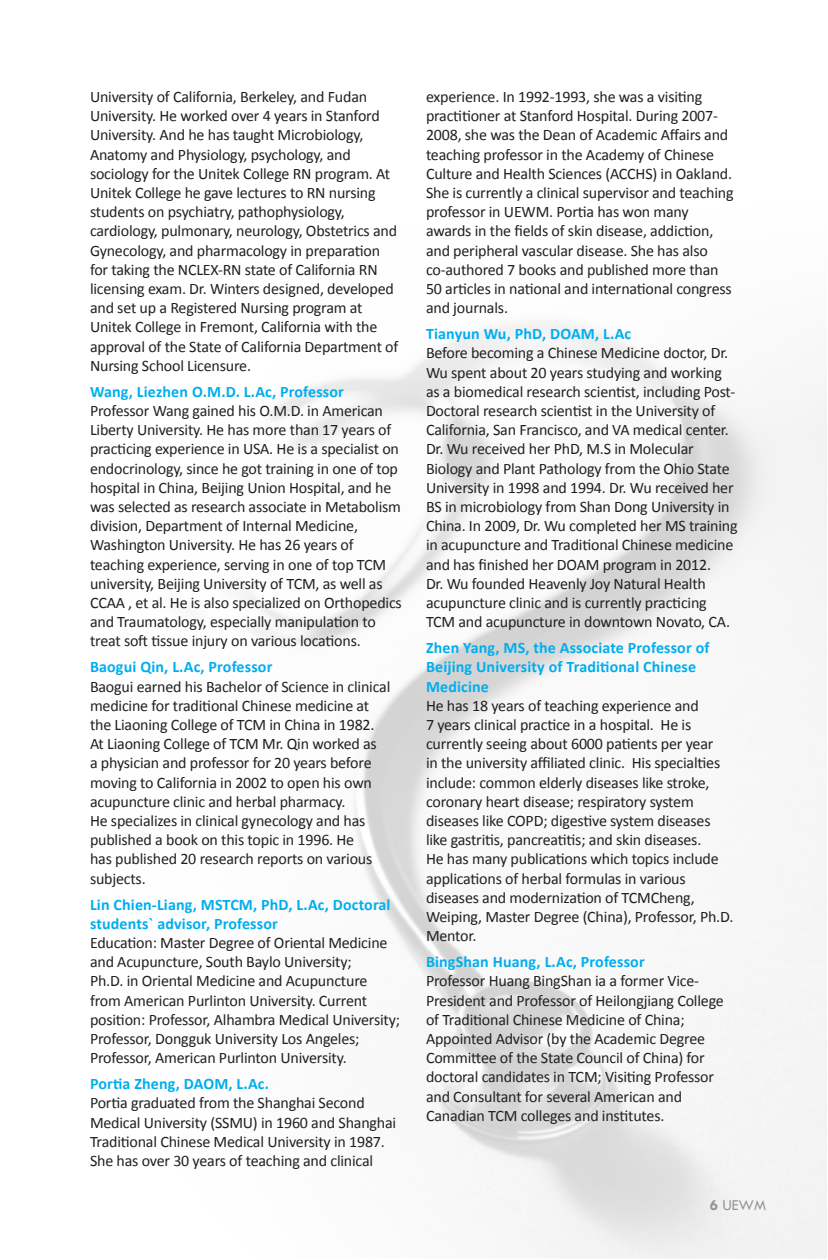
<style>
.page{position:relative;width:828px;height:1260px;background:#fff}
.page>*{position:absolute;margin:0;border:0;box-sizing:border-box;transform-origin:0 0}
.t1{font:16px/19.2px "Calibri";letter-spacing:-.01em;color:#231f20}
.t2{font:700 16px/19.2px "Calibri";letter-spacing:.01em;color:#00aeef}
.t3{font:15.6px "Tw Cen";color:#939598}
.s1{font-weight:700}
</style>
<div class="page">
<img style="left:244px;top:322px;width:583px;height:936px">
<p class="t1" style="left:90px;top:87px;width:310px">University of California, Berkeley, and Fudan University. He worked over 4 years in Stanford University. And he has taught Microbiology, Anatomy and Physiology, psychology, and sociology for the Unitek College RN program. At Unitek College he gave lectures to RN nursing students on psychiatry, pathophysiology, cardiology, pulmonary, neurology, Obstetrics and Gynecology, and pharmacology in preparation for taking the NCLEX-RN state of California RN licensing exam. Dr. Winters designed, developed and set up a Registered Nursing program at Unitek College in Fremont, California with the approval of the State of California Department of Nursing School Licensure.</p>
<p class="t2" style="left:90px;top:382px;width:255px">Wang, Liezhen O.M.D. L.Ac, Professor</p>
<p class="t1" style="left:90px;top:401px;width:313px">Professor Wang gained his O.M.D. in American Liberty University. He has more than 17 years of practicing experience in USA. He is a specialist on endocrinology, since he got training in one of top hospital in China, Beijing Union Hospital, and he was selected as research associate in Metabolism division, Department of Internal Medicine, Washington University. He has 26 years of teaching experience, serving in one of top TCM university, Beijing University of TCM, as well as CCAA , et al. He is also specialized on Orthopedics and Traumatology, especially manipulation to treat soft tissue injury on various locations.</p>
<p class="t2" style="left:90px;top:657px;width:184px">Baogui Qin, L.Ac, Professor</p>
<p class="t1" style="left:90px;top:677px;width:302px">Baogui earned his Bachelor of Science in clinical medicine for traditional Chinese medicine at the Liaoning College of TCM in China in 1982.<br>At Liaoning College of TCM Mr. Qin worked as<br>a physician and professor for 20 years before moving to California in 2002 to open his own acupuncture clinic and herbal pharmacy.<br>He specializes in clinical gynecology and has published a book on this topic in 1996. He<br>has published 20 research reports on various subjects.</p>
<p class="t2" style="left:90px;top:895px;width:302px">Lin Chien-Liang, MSTCM, PhD, L.Ac, Doctoral students` advisor, Professor</p>
<p class="t1" style="left:90px;top:933px;width:312px">Education: Master Degree of Oriental Medicine and Acupuncture, South Baylo University;<br>Ph.D. in Oriental Medicine and Acupuncture from American Purlinton University. Current position: Professor, Alhambra Medical University; Professor, Dongguk University Los Angeles; Professor, American Purlinton University.</p>
<p class="t2" style="left:90px;top:1074px;width:181px">Portia Zheng, DAOM, L.Ac.</p>
<p class="t1" style="left:90px;top:1094px;width:308px">Portia graduated from the Shanghai Second Medical University (SSMU) in 1960 and Shanghai Traditional Chinese Medical University in 1987.<br>She has over 30 years of teaching and clinical</p>
<p class="t1" style="left:426px;top:87px;width:309px">experience. In 1992-1993, she was a visiting practitioner at Stanford Hospital. During 2007- 2008, she was the Dean of Academic Affairs and teaching professor in the Academy of Chinese Culture and Health Sciences (ACCHS) in Oakland.<br>She is currently a clinical supervisor and teaching professor in UEWM. Portia has won many awards in the fields of skin disease, addiction, and peripheral vascular disease. She has also co-authored 7 books and published more than 50 articles in national and international congress and journals.</p>
<p class="t2" style="left:426px;top:324px;width:207px">Tianyun Wu, PhD, DOAM, L.Ac</p>
<p class="t1" style="left:426px;top:344px;width:313px">Before becoming a Chinese Medicine doctor, Dr.<br>Wu spent about 20 years studying and working as a biomedical research scientist, including Post-Doctoral research scientist in the University of California, San Francisco, and VA medical center.<br>Dr. Wu received her PhD, M.S in Molecular Biology and Plant Pathology from the Ohio State University in 1998 and 1994. Dr. Wu received her BS in microbiology from Shan Dong University in China. In 2009, Dr. Wu completed her MS training in acupuncture and Traditional Chinese medicine and has finished her DOAM program in 2012.<br>Dr. Wu founded Heavenly Joy Natural Health acupuncture clinic and is currently practicing TCM and acupuncture in downtown Novato, CA.</p>
<p class="t2" style="left:426px;top:638px;width:285px">Zhen Yang, MS, the Associate Professor of<br>Beijing University of Traditional Chinese<br>Medicine</p>
<p class="t1" style="left:426px;top:696px;width:309px">He has 18 years of teaching experience and<br>7 years clinical practice in a hospital. He is currently seeing about 6000 patients per year<br>in the university affiliated clinic. His specialties include: common elderly diseases like stroke, coronary heart disease; respiratory system diseases like COPD; digestive system diseases like gastritis, pancreatitis; and skin diseases.<br>He has many publications which topics include applications of herbal formulas in various diseases and modernization of TCMCheng, Weiping, Master Degree (China), Professor, Ph.D.<br>Mentor.</p>
<p class="t2" style="left:426px;top:952px;width:220px">BingShan Huang, L.Ac, Professor</p>
<p class="t1" style="left:426px;top:972px;width:299px">Professor Huang BingShan ia a former Vice-President and Professor of Heilongjiang College of Traditional Chinese Medicine of China; Appointed Advisor (by the Academic Degree Committee of the State Council of China) for doctoral candidates in TCM; Visiting Professor and Consultant for several American and Canadian TCM colleges and institutes.</p>
<p class="t3" style="left:710px;top:1195px;width:58px"><span class="s1">6</span> UEWM</p>
</div>
